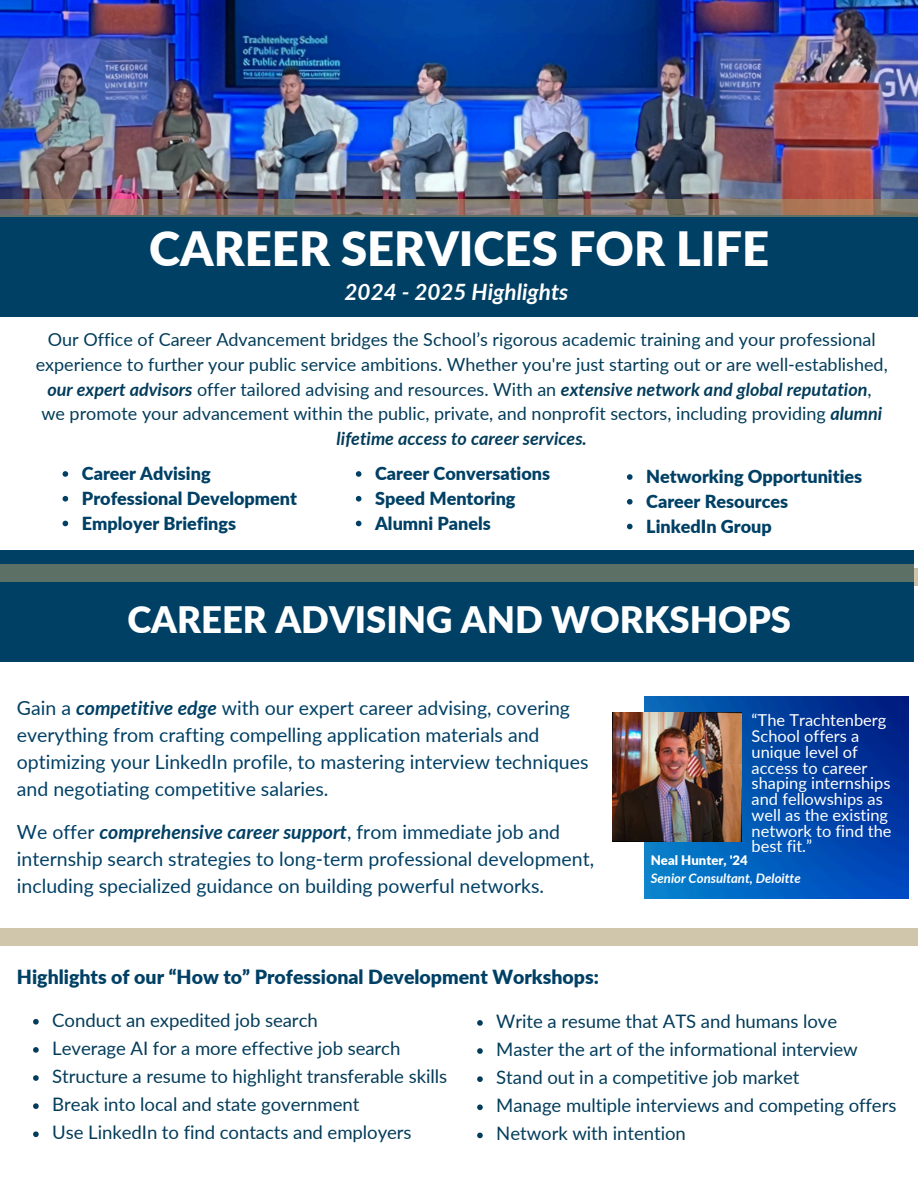
<style>
.page{position:relative;width:918px;height:1188px;background:#fff}
.page>*{position:absolute;margin:0;border:0;box-sizing:border-box;transform-origin:0 0}
.t1{font:900 47.25px "Lato";color:#fff}
.t2{font:900 36.45px "Lato";color:#fff}
.t3{font:italic 700 22.5px "Lato";color:#fff}
.t4{font:19.5px/27px "Lato";color:#004065}
.t5{font:900 19.5px "Lato";color:#004065}
.t6{font:18.6px "Lato";letter-spacing:-.005em;color:#033c5a}
.t7{font:18px/24.8px "Lato";color:#033c5a;text-align:center}
.t8{font:900 18px "Lato";color:#004065}
.t9{font:16.5px/15.8px "Lato";color:#fff}
.t10{font:italic 700 13.2px "Lato";color:#fff}
.t11{font:900 13.2px "Lato";color:#fff}
.s1{font-weight:700;font-style:italic}
</style>
<div class="page">
<div style="left:0;top:185px;width:918px;height:131px;background:#004065"></div>
<img style="left:0;top:0;width:918px;height:199px">
<svg style="left:0;top:199px;width:918px;height:18px;background:#87766d"></svg>
<div style="left:0;top:928px;width:918px;height:17px;background:#d0c6ac"></div>
<img style="left:645px;top:697px;width:264px;height:201px">
<img style="left:612px;top:712px;width:130px;height:130px">
<div style="left:0;top:550px;width:914px;height:112px;background:#004065"></div>
<div style="left:0;top:565px;width:914px;height:17px;background:#5d7066"></div>
<svg style="left:627px;top:474px;width:6px;height:6px"></svg>
<svg style="left:627px;top:499px;width:6px;height:6px"></svg>
<svg style="left:627px;top:524px;width:6px;height:5px"></svg>
<svg style="left:356px;top:471px;width:5px;height:6px"></svg>
<svg style="left:356px;top:496px;width:5px;height:6px"></svg>
<svg style="left:356px;top:521px;width:5px;height:5px"></svg>
<svg style="left:63px;top:471px;width:5px;height:6px"></svg>
<svg style="left:63px;top:496px;width:5px;height:6px"></svg>
<svg style="left:63px;top:521px;width:5px;height:5px"></svg>
<svg style="left:33px;top:1019px;width:6px;height:6px"></svg>
<svg style="left:33px;top:1047px;width:6px;height:6px"></svg>
<svg style="left:33px;top:1075px;width:6px;height:6px"></svg>
<svg style="left:33px;top:1103px;width:6px;height:6px"></svg>
<svg style="left:33px;top:1131px;width:6px;height:6px"></svg>
<svg style="left:477px;top:1020px;width:6px;height:6px"></svg>
<svg style="left:477px;top:1048px;width:6px;height:6px"></svg>
<svg style="left:477px;top:1076px;width:6px;height:6px"></svg>
<svg style="left:477px;top:1104px;width:6px;height:6px"></svg>
<svg style="left:477px;top:1133px;width:6px;height:5px"></svg>
<h5 class="t1" style="left:149px;top:219px;width:622px">CAREER SERVICES FOR LIFE</h5>
<p class="t3" style="left:345px;top:278px;width:225px">2024 - 2025 Highlights</p>
<p class="t7" style="left:36px;top:327px;width:854px">Our Office of Career Advancement bridges the School’s rigorous academic training and your professional experience to further your public service ambitions. Whether you're just starting out or are well-established, <span class="s1">our expert advisors</span> offer tailored advising and resources. With an <span class="s1">extensive network and global reputation</span>, we promote your advancement within the public, private, and nonprofit sectors, including providing <span class="s1">alumni lifetime access to career services.</span></p>
<p class="t8" style="left:646px;top:465px;width:217px">Networking Opportunities</p>
<p class="t8" style="left:646px;top:490px;width:144px">Career Resources</p>
<p class="t8" style="left:646px;top:515px;width:127px">LinkedIn Group</p>
<h5 class="t8" style="left:82px;top:462px;width:130px">Career Advising</h5>
<h2 class="t8" style="left:82px;top:487px;width:217px">Professional Development</h2>
<h5 class="t8" style="left:82px;top:512px;width:156px">Employer Briefings</h5>
<p class="t8" style="left:375px;top:462px;width:176px">Career Conversations</p>
<p class="t8" style="left:375px;top:487px;width:142px">Speed Mentoring</p>
<p class="t8" style="left:375px;top:512px;width:117px">Alumni Panels</p>
<p class="t2" style="left:127px;top:597px;width:665px">CAREER ADVISING AND WORKSHOPS</p>
<p class="t4" style="left:17px;top:694px;width:573px">Gain a <span class="s1">competitive edge</span> with our expert career advising, covering everything from crafting compelling application materials and optimizing your LinkedIn profile, to mastering interview techniques and negotiating competitive salaries.</p>
<h6 class="t4" style="left:17px;top:818px;width:579px">We offer <span class="s1">comprehensive career support</span>, from immediate job and internship search strategies to long-term professional development, including specialized guidance on building powerful networks.</h6>
<h5 class="t9" style="left:752px;top:712px;width:141px">“The Trachtenberg<br>School offers a unique level of access to career shaping internships and fellowships as well as the existing network to find the best fit.”</h5>
<h1 class="t11" style="left:651px;top:852px;width:99px">Neal Hunter, '24</h1>
<h3 class="t10" style="left:651px;top:870px;width:151px">Senior Consultant, Deloitte</h3>
<p class="t5" style="left:17px;top:965px;width:584px">Highlights of our “How to” Professional Development Workshops:</p>
<p class="t6" style="left:496px;top:1010px;width:342px">Write a resume that ATS and humans love</p>
<p class="t6" style="left:496px;top:1038px;width:363px">Master the art of the informational interview</p>
<p class="t6" style="left:496px;top:1066px;width:305px">Stand out in a competitive job market</p>
<p class="t6" style="left:496px;top:1094px;width:402px">Manage multiple interviews and competing offers</p>
<p class="t6" style="left:496px;top:1122px;width:191px">Network with intention</p>
<p class="t6" style="left:52px;top:1008px;width:267px">Conduct an expedited job search</p>
<p class="t6" style="left:52px;top:1037px;width:350px">Leverage AI for a more effective job search</p>
<h4 class="t6" style="left:52px;top:1065px;width:396px">Structure a resume to highlight transferable skills</h4>
<p class="t6" style="left:52px;top:1093px;width:309px">Break into local and state government</p>
<p class="t6" style="left:52px;top:1121px;width:361px">Use LinkedIn to find contacts and employers</p>
</div>
